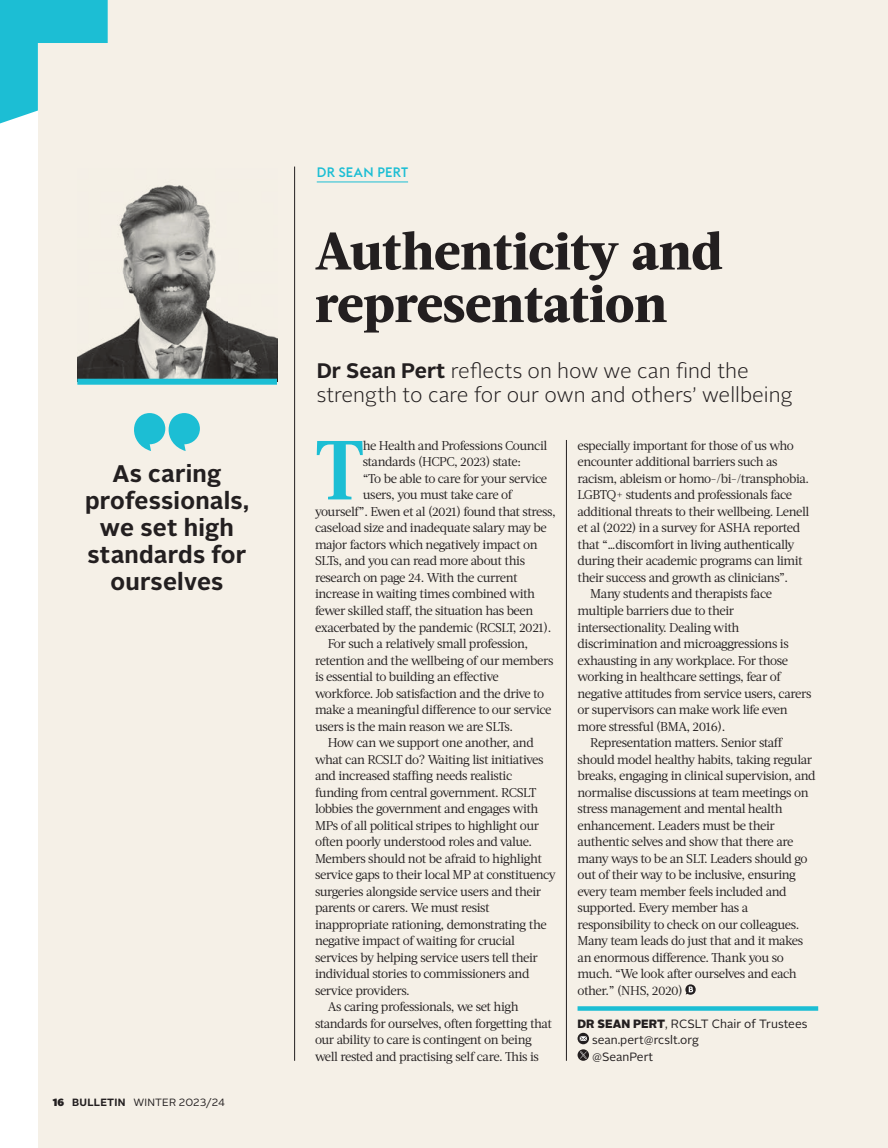
<style>
.page{position:relative;width:888px;height:1148px;background:#fff}
.page>*{position:absolute;margin:0;border:0;box-sizing:border-box;transform-origin:0 0}
.t1{font:700 83.4px "Acta";color:#1cbed4}
.t2{font:800 52.5px/52.5px "Acta";letter-spacing:-.005em;color:#231f20}
.t3{font:700 24px/27px "Alright Sans";letter-spacing:.01em;color:#231f20;text-align:center}
.t4{font:300 21px/24px "Alright Sans";color:#231f20}
.t5{font:500 13.5px "Euclid Flex";letter-spacing:.02em;color:#1cbed4}
.t6{font:12.75px "Acta";letter-spacing:-.03em;color:#231f20}
.t7{font:12px/16.5px "Alright Sans";color:#231f20}
.t8{font:10.5px "Alright Sans";letter-spacing:.015em;color:#231f20}
.s1{font-weight:900}
.s2{font-weight:700}
</style>
<div class="page">
<div style="left:38px;top:0;width:850px;height:1147px;background:#f5f0e7"></div>
<svg style="left:0;top:0;width:108px;height:124px"></svg>
<hr style="left:317px;top:181px;width:91px;height:1px;background:#1cbed4">
<img style="left:77px;top:184px;width:200px;height:194px">
<div style="left:77px;top:378px;width:200px;height:6px;background:#1cbed4"></div>
<svg style="left:577px;top:1006px;width:241px;height:4px"></svg>
<svg style="left:685px;top:984px;width:11px;height:11px"></svg>
<svg style="left:577px;top:1032px;width:12px;height:12px"></svg>
<svg style="left:580px;top:1036px;width:7px;height:4px"></svg>
<svg style="left:577px;top:1049px;width:12px;height:11px"></svg>
<svg style="left:580px;top:1051px;width:7px;height:7px"></svg>
<hr style="left:566px;top:440px;width:1px;height:620px;background:#231f20">
<hr style="left:294px;top:166px;width:1px;height:894px;background:#231f20">
<svg style="left:134px;top:413px;width:66px;height:38px"></svg>
<h3 class="t3" style="left:85px;top:460px;width:165px">As caring professionals, we set high standards for ourselves</h3>
<p class="t8" style="left:53px;top:1095px;width:173px"><span class="s1">16</span> <span class="s2">BULLETIN</span> WINTER 2023/24</p>
<p class="t5" style="left:317px;top:165px;width:93px">DR SEAN PERT</p>
<h2 class="t2" style="left:315px;top:225px;width:409px">Authenticity and representation</h2>
<h3 class="t4" style="left:317px;top:359px;width:477px"><span class="s2">Dr Sean Pert</span> reflects on how we can find the strength to care for our own and others’ wellbeing</h3>
<h1 class="t1" style="left:315px;top:421px;width:51px">T</h1>
<p class="t6" style="left:363px;top:438px;width:186px">he Health and Professions Council</p>
<p class="t6" style="left:577px;top:438px;width:218px">especially important for those of us who</p>
<p class="t6" style="left:577px;top:454px;width:202px">encounter additional barriers such as</p>
<p class="t6" style="left:577px;top:471px;width:233px">racism, ableism or homo-/bi-/transphobia.</p>
<p class="t6" style="left:577px;top:487px;width:216px">LGBTQ+ students and professionals face</p>
<p class="t6" style="left:577px;top:504px;width:233px">additional threats to their wellbeing. Lenell</p>
<p class="t6" style="left:577px;top:520px;width:224px">et al (2022) in a survey for ASHA reported</p>
<p class="t6" style="left:577px;top:537px;width:218px">that “…discomfort in living authentically</p>
<p class="t6" style="left:577px;top:553px;width:227px">during their academic programs can limit</p>
<p class="t6" style="left:577px;top:570px;width:212px">their success and growth as clinicians”.</p>
<p class="t6" style="left:590px;top:586px;width:183px">Many students and therapists face</p>
<p class="t6" style="left:577px;top:603px;width:158px">multiple barriers due to their</p>
<p class="t6" style="left:577px;top:619px;width:163px">intersectionality. Dealing with</p>
<p class="t6" style="left:577px;top:636px;width:213px">discrimination and microaggressions is</p>
<p class="t6" style="left:577px;top:652px;width:212px">exhausting in any workplace. For those</p>
<p class="t6" style="left:577px;top:669px;width:205px">working in healthcare settings, fear of</p>
<p class="t6" style="left:577px;top:685px;width:236px">negative attitudes from service users, carers</p>
<p class="t6" style="left:577px;top:702px;width:211px">or supervisors can make work life even</p>
<p class="t6" style="left:577px;top:718px;width:149px">more stressful (BMA, 2016).</p>
<p class="t6" style="left:590px;top:735px;width:194px">Representation matters. Senior staff</p>
<p class="t6" style="left:577px;top:751px;width:236px">should model healthy habits, taking regular</p>
<p class="t6" style="left:577px;top:768px;width:240px">breaks, engaging in clinical supervision, and</p>
<p class="t6" style="left:577px;top:784px;width:233px">normalise discussions at team meetings on</p>
<p class="t6" style="left:577px;top:801px;width:207px">stress management and mental health</p>
<p class="t6" style="left:577px;top:817px;width:199px">enhancement. Leaders must be their</p>
<p class="t6" style="left:577px;top:834px;width:217px">authentic selves and show that there are</p>
<p class="t6" style="left:577px;top:850px;width:231px">many ways to be an SLT. Leaders should go</p>
<p class="t6" style="left:577px;top:867px;width:220px">out of their way to be inclusive, ensuring</p>
<p class="t6" style="left:577px;top:883px;width:211px">every team member feels included and</p>
<p class="t6" style="left:577px;top:900px;width:172px">supported. Every member has a</p>
<p class="t6" style="left:577px;top:916px;width:223px">responsibility to check on our colleagues.</p>
<p class="t6" style="left:577px;top:933px;width:227px">Many team leads do just that and it makes</p>
<p class="t6" style="left:577px;top:949px;width:208px">an enormous difference. Thank you so</p>
<p class="t6" style="left:577px;top:966px;width:221px">much. “We look after ourselves and each</p>
<p class="t6" style="left:577px;top:982px;width:107px">other.” (NHS, 2020)</p>
<p class="t7" style="left:592px;top:1015px;width:217px;text-indent:-14px"><span class="s1">DR SEAN PERT</span>, RCSLT Chair of Trustees sean.pert@rcslt.org<br>@SeanPert</p>
<p class="t6" style="left:363px;top:454px;width:160px">standards (HCPC, 2023) state:</p>
<p class="t6" style="left:363px;top:471px;width:186px">“To be able to care for your service</p>
<p class="t6" style="left:363px;top:487px;width:151px">users, you must take care of</p>
<p class="t6" style="left:315px;top:504px;width:242px">yourself”. Ewen et al (2021) found that stress,</p>
<p class="t6" style="left:315px;top:520px;width:233px">caseload size and inadequate salary may be</p>
<p class="t6" style="left:315px;top:537px;width:224px">major factors which negatively impact on</p>
<p class="t6" style="left:315px;top:553px;width:212px">SLTs, and you can read more about this</p>
<p class="t6" style="left:315px;top:570px;width:204px">research on page 24. With the current</p>
<p class="t6" style="left:315px;top:586px;width:222px">increase in waiting times combined with</p>
<p class="t6" style="left:315px;top:603px;width:220px">fewer skilled staff, the situation has been</p>
<p class="t6" style="left:315px;top:619px;width:238px">exacerbated by the pandemic (RCSLT, 2021).</p>
<p class="t6" style="left:328px;top:636px;width:202px">For such a relatively small profession,</p>
<p class="t6" style="left:315px;top:652px;width:240px">retention and the wellbeing of our members</p>
<p class="t6" style="left:315px;top:669px;width:185px">is essential to building an effective</p>
<p class="t6" style="left:315px;top:685px;width:231px">workforce. Job satisfaction and the drive to</p>
<p class="t6" style="left:315px;top:702px;width:238px">make a meaningful difference to our service</p>
<p class="t6" style="left:315px;top:718px;width:200px">users is the main reason we are SLTs.</p>
<p class="t6" style="left:328px;top:735px;width:208px">How can we support one another, and</p>
<p class="t6" style="left:315px;top:751px;width:230px">what can RCSLT do? Waiting list initiatives</p>
<p class="t6" style="left:315px;top:768px;width:199px">and increased staffing needs realistic</p>
<p class="t6" style="left:315px;top:784px;width:223px">funding from central government. RCSLT</p>
<p class="t6" style="left:315px;top:801px;width:225px">lobbies the government and engages with</p>
<p class="t6" style="left:315px;top:817px;width:226px">MPs of all political stripes to highlight our</p>
<p class="t6" style="left:315px;top:834px;width:219px">often poorly understood roles and value.</p>
<p class="t6" style="left:315px;top:850px;width:228px">Members should not be afraid to highlight</p>
<p class="t6" style="left:315px;top:867px;width:242px">service gaps to their local MP at constituency</p>
<p class="t6" style="left:315px;top:883px;width:228px">surgeries alongside service users and their</p>
<p class="t6" style="left:315px;top:900px;width:176px">parents or carers. We must resist</p>
<p class="t6" style="left:315px;top:916px;width:233px">inappropriate rationing, demonstrating the</p>
<p class="t6" style="left:315px;top:933px;width:201px">negative impact of waiting for crucial</p>
<p class="t6" style="left:315px;top:949px;width:224px">services by helping service users tell their</p>
<p class="t6" style="left:315px;top:966px;width:216px">individual stories to commissioners and</p>
<p class="t6" style="left:315px;top:982px;width:96px">service providers.</p>
<p class="t6" style="left:328px;top:999px;width:192px">As caring professionals, we set high</p>
<p class="t6" style="left:315px;top:1015px;width:239px">standards for ourselves, often forgetting that</p>
<p class="t6" style="left:315px;top:1032px;width:218px">our ability to care is contingent on being</p>
<p class="t6" style="left:315px;top:1048px;width:226px">well rested and practising self care. This is</p>
</div>
